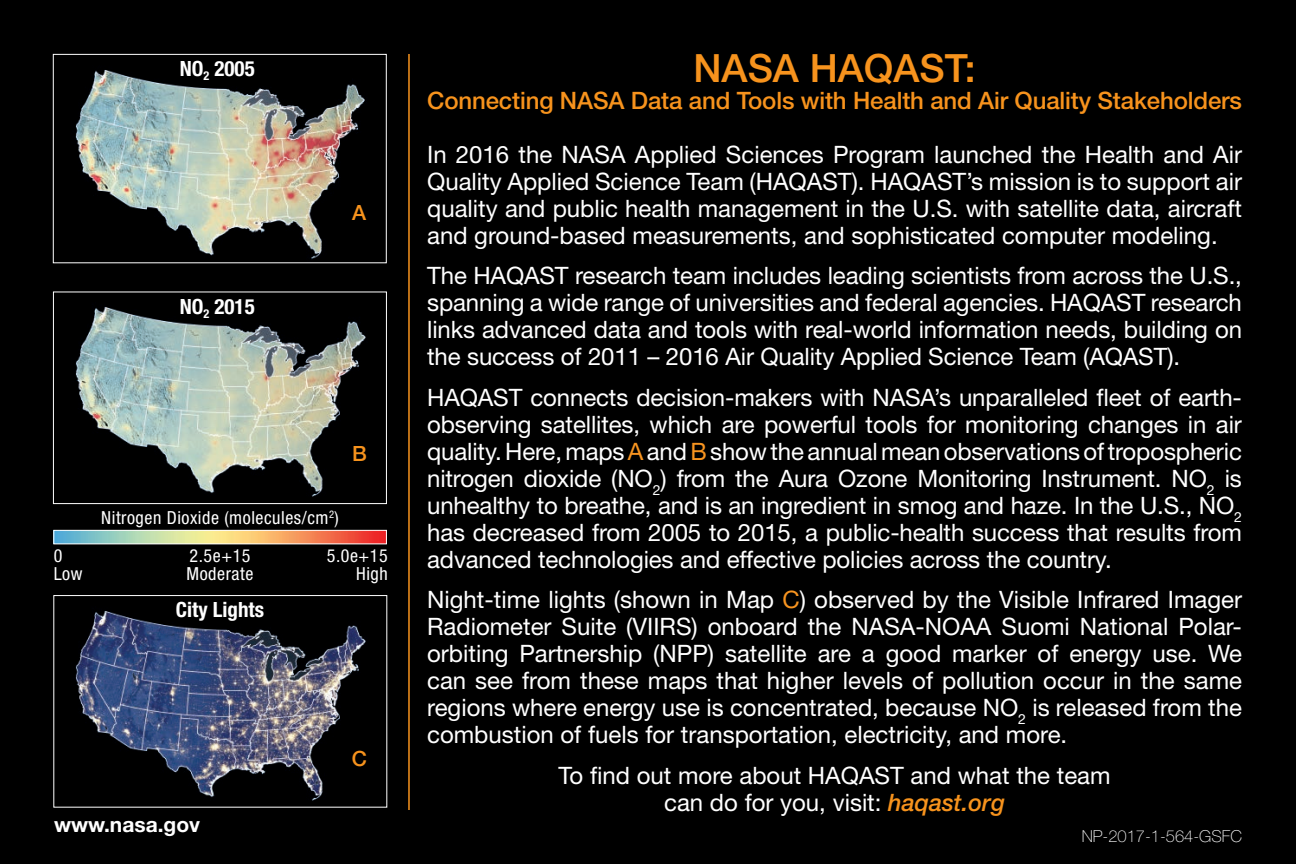
<style>
.page{position:relative;width:1296px;height:864px;background:#000}
.page>*{position:absolute;margin:0;border:0;box-sizing:border-box;transform-origin:0 0}
.t1{font:500 39px "Helvetica Neue LT Std";color:#f7931d}
.t2{font:24px/27px "Helvetica Neue LT Std";color:#fff;text-align:justify}
.t3{font:500 24px "Helvetica Neue LT Std";letter-spacing:-.005em;color:#f7931d}
.t4{font:700 condensed 21px "Helvetica Neue LT Std";color:#fff}
.t5{font:700 21px "Helvetica Neue LT Std";color:#fff}
.t6{font:500 21px "Helvetica Neue LT Std";color:#f7931d}
.t7{font:condensed 18px/18px "Helvetica Neue LT Std";letter-spacing:.03em;color:#fff}
.t8{font:100 16.5px "Helvetica Neue LT Std";color:#fff}
.s1{color:#f79420}
.s2{font-weight:500;font-style:italic;color:#f7931d}
</style>
<div class="page">
<hr style="left:408px;top:54px;width:2px;height:756px;background:#f7931d">
<img style="left:75px;top:611px;width:291px;height:190px">
<div style="left:53px;top:595px;width:334px;height:213px;border:1px solid #fff"></div>
<img style="left:55px;top:532px;width:330px;height:10px">
<div style="left:53px;top:530px;width:334px;height:14px;border:1px solid #fff"></div>
<img style="left:75px;top:70px;width:290px;height:190px">
<div style="left:53px;top:54px;width:334px;height:209px;border:1px solid #fff"></div>
<img style="left:75px;top:307px;width:291px;height:190px">
<div style="left:53px;top:292px;width:334px;height:212px;border:1px solid #fff"></div>
<p class="t4" style="left:180px;top:56px;width:76px">NO<sub>2</sub> 2005</p>
<p class="t4" style="left:180px;top:294px;width:76px">NO<sub>2</sub> 2015</p>
<p class="t6" style="left:352px;top:200px;width:16px">A</p>
<p class="t6" style="left:352px;top:441px;width:16px">B</p>
<p class="t7" style="left:101px;top:509px;width:239px">Nitrogen Dioxide (molecules/cm<sup>2</sup>)</p>
<p class="t7" style="left:54px;top:546px;width:30px">0<br>Low</p>
<p class="t7" style="left:187px;top:546px;width:68px">2.5e+15<br>Moderate</p>
<p class="t7" style="left:327px;top:546px;width:62px;text-align:right">5.0e+15<br>High</p>
<p class="t4" style="left:176px;top:597px;width:90px">City Lights</p>
<p class="t6" style="left:352px;top:746px;width:17px">C</p>
<h1 class="t1" style="left:694px;top:45px;width:284px">NASA HAQAST:</h1>
<p class="t3" style="left:427px;top:86px;width:816px">Connecting NASA Data and Tools with Health and Air Quality Stakeholders</p>
<p class="t2" style="left:427px;top:140px;width:816px">In 2016 the NASA Applied Sciences Program launched the Health and Air Quality Applied Science Team (HAQAST). HAQAST’s mission is to support air quality and public health management in the U.S. with satellite data, aircraft and ground-based measurements, and sophisticated computer modeling.</p>
<p class="t2" style="left:427px;top:262px;width:816px">The HAQAST research team includes leading scientists from across the U.S., spanning a wide range of universities and federal agencies. HAQAST research links advanced data and tools with real-world information needs, building on the success of 2011 – 2016 Air Quality Applied Science Team (AQAST).</p>
<p class="t2" style="left:427px;top:383px;width:816px">HAQAST connects decision-makers with NASA’s unparalleled fleet of earth&shy;observing satellites, which are powerful tools for monitoring changes in air quality. Here, maps <span class="s1">A</span> and <span class="s1">B</span> show the annual mean observations of tropospheric nitrogen dioxide (NO<sub>2</sub>) from the Aura Ozone Monitoring Instrument. NO<sub>2</sub> is unhealthy to breathe, and is an ingredient in smog and haze. In the U.S., NO<sub>2 </sub>has decreased from 2005 to 2015, a public-health success that results from advanced technologies and effective policies across the country.</p>
<p class="t2" style="left:427px;top:586px;width:816px">Night-time lights (shown in Map <span class="s1">C</span>) observed by the Visible Infrared Imager Radiometer Suite (VIIRS) onboard the NASA-NOAA Suomi National Polar&shy;orbiting Partnership (NPP) satellite are a good marker of energy use. We can see from these maps that higher levels of pollution occur in the same regions where energy use is concentrated, because NO<sub>2</sub> is released from the combustion of fuels for transportation, electricity, and more.</p>
<p class="t2" style="left:558px;top:761px;width:554px;text-align:center">To find out more about HAQAST and what the team can do for you, visit: <span class="s2">haqast.org</span></p>
<p class="t5" style="left:54px;top:812px;width:148px">www.nasa.gov</p>
<p class="t8" style="left:1082px;top:827px;width:162px">NP-2017-1-564-GSFC</p>
</div>
